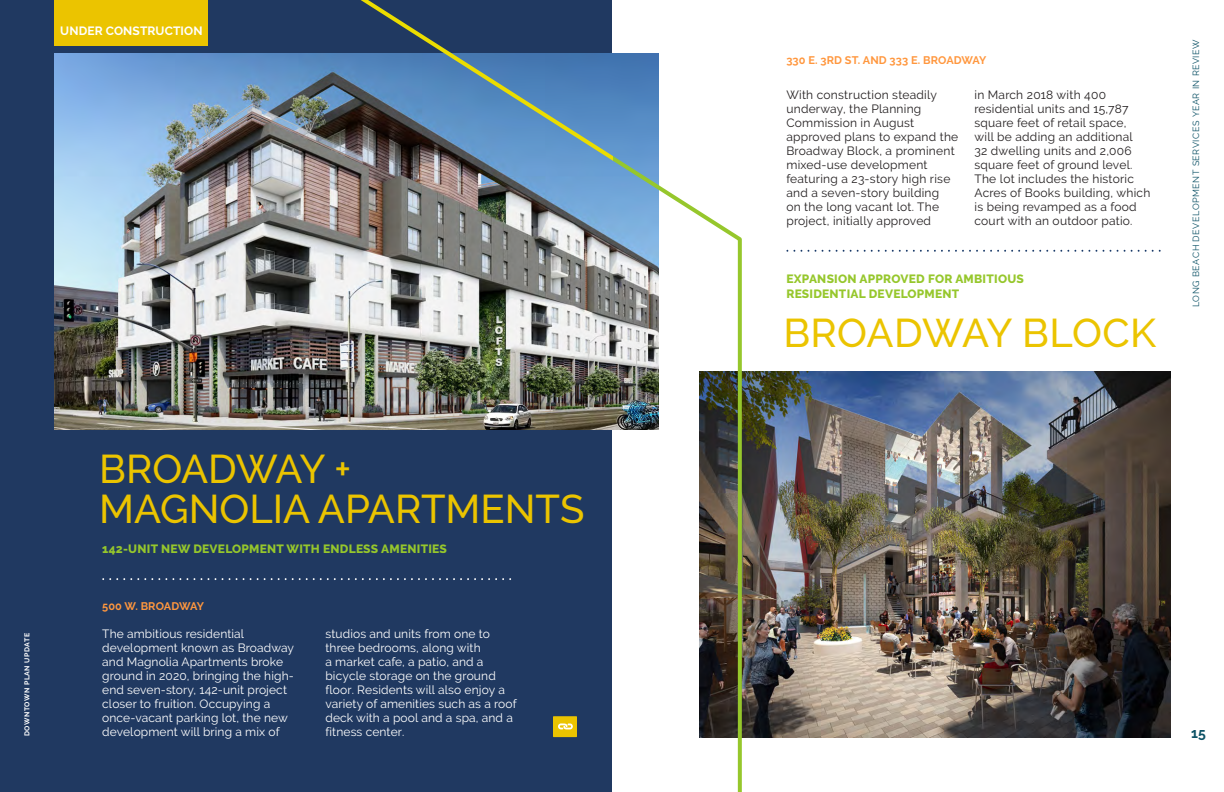
<style>
.page{position:relative;width:1224px;height:792px;background:#fff}
.page>*{position:absolute;margin:0;border:0;box-sizing:border-box;transform-origin:0 0}
.t1{font:500 40px/40px "Raleway";color:#ebc400}
.t2{font:700 14px "Raleway";color:#0d5266}
.Body_Copy{font:12px/14px "Raleway";letter-spacing:.02em;color:#231f20}
.Body_Copy-2{font:12px/14px "Raleway";letter-spacing:.01em;color:#fff}
.t3{font:800 12px/15px "Raleway";letter-spacing:.02em;color:#96c72c}
.t4{font:700 12px "Raleway";letter-spacing:.01em;color:#fff}
.t5{font:700 11px "Raleway";letter-spacing:.01em;color:#ff973e}
.t6{font:9px "Raleway";letter-spacing:.055em;color:#0d5266}
.t7{font:700 7px "Raleway";letter-spacing:.06em;color:#fff}
.s1{font-style:inherit}
</style>
<div class="page">
<div style="left:0;top:0;width:612px;height:792px;background:#203961"></div>
<img style="left:54px;top:53px;width:262px;height:376px">
<img style="left:744px;top:372px;width:427px;height:365px">
<svg style="left:110px;top:578px;width:205px;height:2px"></svg>
<svg style="left:794px;top:250px;width:367px;height:2px"></svg>
<img style="left:316px;top:0;width:428px;height:792px">
<div style="left:54px;top:0;width:154px;height:46px;background:#ebc400"></div>
<div style="left:553px;top:716px;width:24px;height:21px;background:#ebc400"></div>
<svg style="left:558px;top:723px;width:15px;height:6px"></svg>
<p class="t4" style="left:60px;top:24px;width:144px">UNDER CONSTRUCTION</p>
<p class="t7" style="left:23px;top:736px;width:105px;rotate:-90deg">DOWNTOWN PLAN UPDATE</p>
<p class="t1" style="left:99px;top:449px;width:487px">BROADWAY +<br>MAGNOLIA APARTMENTS</p>
<p class="t3" style="left:102px;top:542px;width:346px">142-UNIT NEW DEVELOPMENT WITH ENDLESS AMENITIES</p>
<p class="t5" style="left:102px;top:600px;width:103px">500 W. BROADWAY</p>
<p class="Body_Copy-2" style="left:102px;top:627px;width:193px">The ambitious residential development known as Broadway and Magnolia Apartments broke ground in 2020, bringing the high&shy;end seven-story, 142-unit project closer to fruition. Occupying a once-vacant parking lot, the new development will bring a mix of</p>
<p class="Body_Copy-2" style="left:325px;top:627px;width:193px">studios and units from one to three bedrooms, along with<br>a market cafe, a patio, and a bicycle storage on the ground floo<span class="s1">r</span>. Residents will also enjoy a variety of amenities such as a roof deck with a pool and a spa, and a fitness <span class="s1">center.</span></p>
<p class="t5" style="left:786px;top:54px;width:202px">330 E. 3RD ST. AND 333 E. BROADWAY</p>
<p class="Body_Copy" style="left:786px;top:88px;width:173px">With construction steadily underway, the Planning<br>Commission in August approved plans to expand the<br>Broadway Block, a prominent mixed-use development featuring a 23-story high rise and a seven-story building<br>on the long vacant lot. The project, initially approved</p>
<p class="Body_Copy" style="left:974px;top:88px;width:177px">in March 2018 with 400 residential units and 15,787 square feet of retail space,<br>will be adding an additional<br>32 dwelling units and 2,006 square feet of ground level.<br>The lot includes the historic<br>Acres of Books building, which is being revamped as a food court with an outdoor patio.</p>
<p class="t3" style="left:786px;top:272px;width:239px">EXPANSION APPROVED FOR AMBITIOUS<br>RESIDENTIAL DEVELOPMENT</p>
<p class="t1" style="left:783px;top:313px;width:374px">BROADWAY BLOCK</p>
<p class="t6" style="left:1191px;top:307px;width:269px;rotate:-90deg">LONG BEACH DEVELOPMENT SERVICES YEAR IN REVIEW</p>
<p class="t2" style="left:1191px;top:725px;width:16px">15</p>
</div>
